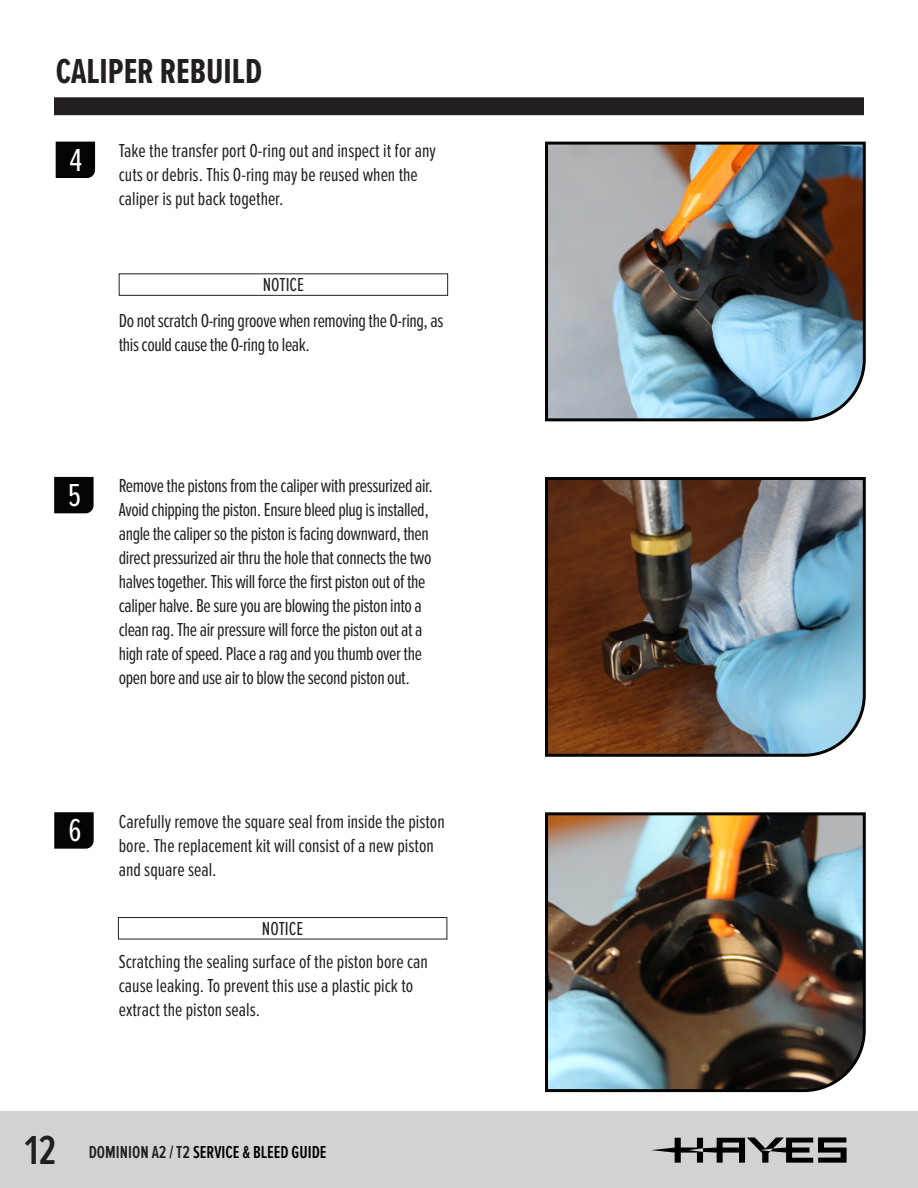
<style>
.page{position:relative;width:918px;height:1188px;background:#fff}
.page>*{position:absolute;margin:0;border:0;box-sizing:border-box;transform-origin:0 0}
.t1{font:600 42px "Proxima Nova Ex Cn";color:#231f20}
.t2{font:700 36px "Proxima Nova Ex Cn";color:#231f20}
.t3{font:33px "Proxima Nova Ex Cn";color:#fff}
.body_copy{font:19.5px/24px "Proxima Nova Ex Cn";letter-spacing:-.02em;color:#231f20}
.body_copy-2{font:19.5px/24px "Proxima Nova Ex Cn";color:#231f20}
.t4{font:600 18px "Proxima Nova Ex Cn";color:#000}
.s1{color:#231f20}
</style>
<div class="page">
<div style="left:0;top:1112px;width:918px;height:76px;background:#d1d2d4"></div>
<svg style="left:651px;top:1137px;width:196px;height:26px"></svg>
<div style="left:118px;top:917px;width:329px;height:22px;border:1px solid #231f20"></div>
<div style="left:119px;top:273px;width:329px;height:23px;border:1px solid #231f20"></div>
<div style="left:54px;top:97px;width:810px;height:18px;background:#231f20;border:2px solid #231f20"></div>
<img style="left:545px;top:141px;width:321px;height:281px">
<img style="left:545px;top:477px;width:321px;height:280px">
<img style="left:545px;top:812px;width:321px;height:281px">
<svg style="left:56px;top:142px;width:39px;height:36px"></svg>
<svg style="left:54px;top:477px;width:40px;height:36px"></svg>
<svg style="left:54px;top:812px;width:40px;height:37px"></svg>
<p class="t2" style="left:56px;top:45px;width:208px">CALIPER REBUILD</p>
<p class="t3" style="left:70px;top:141px;width:14px">4</p>
<p class="body_copy-2" style="left:119px;top:139px;width:318px">Take the transfer port O-ring out and inspect it for any cuts or debris. This O-ring may be reused when the caliper is put back together.</p>
<p class="body_copy" style="left:263px;top:273px;width:43px">NOTICE</p>
<p class="body_copy" style="left:119px;top:309px;width:326px">Do not scratch O-ring groove when removing the O-ring, as this could cause the O-ring to leak.</p>
<p class="t3" style="left:68px;top:477px;width:14px">5</p>
<p class="body_copy" style="left:119px;top:474px;width:316px">Remove the pistons from the caliper with pressurized air.<br>Avoid chipping the piston. Ensure bleed plug is installed, angle the caliper so the piston is facing downward, then direct pressurized air thru the hole that connects the two halves together. This will force the first piston out of the caliper halve. Be sure you are blowing the piston into a clean rag. The air pressure will force the piston out at a high rate of speed. Place a rag and you thumb over the open bore and use air to blow the second piston out.</p>
<p class="t3" style="left:68px;top:812px;width:14px">6</p>
<p class="body_copy-2" style="left:119px;top:810px;width:328px">Carefully remove the square seal from inside the piston bore. The replacement kit will consist of a new piston and square seal.</p>
<p class="body_copy" style="left:262px;top:917px;width:43px">NOTICE</p>
<p class="body_copy-2" style="left:119px;top:950px;width:311px">Scratching the sealing surface of the piston bore can cause leaking. To prevent this use a plastic pick to extract the piston seals.</p>
<h1 class="t1" style="left:25px;top:1126px;width:33px">12</h1>
<p class="t4" style="left:89px;top:1142px;width:239px"><span class="s1">DOMINION A2 / T2</span> SERVICE &amp; BLEED GUIDE</p>
</div>
